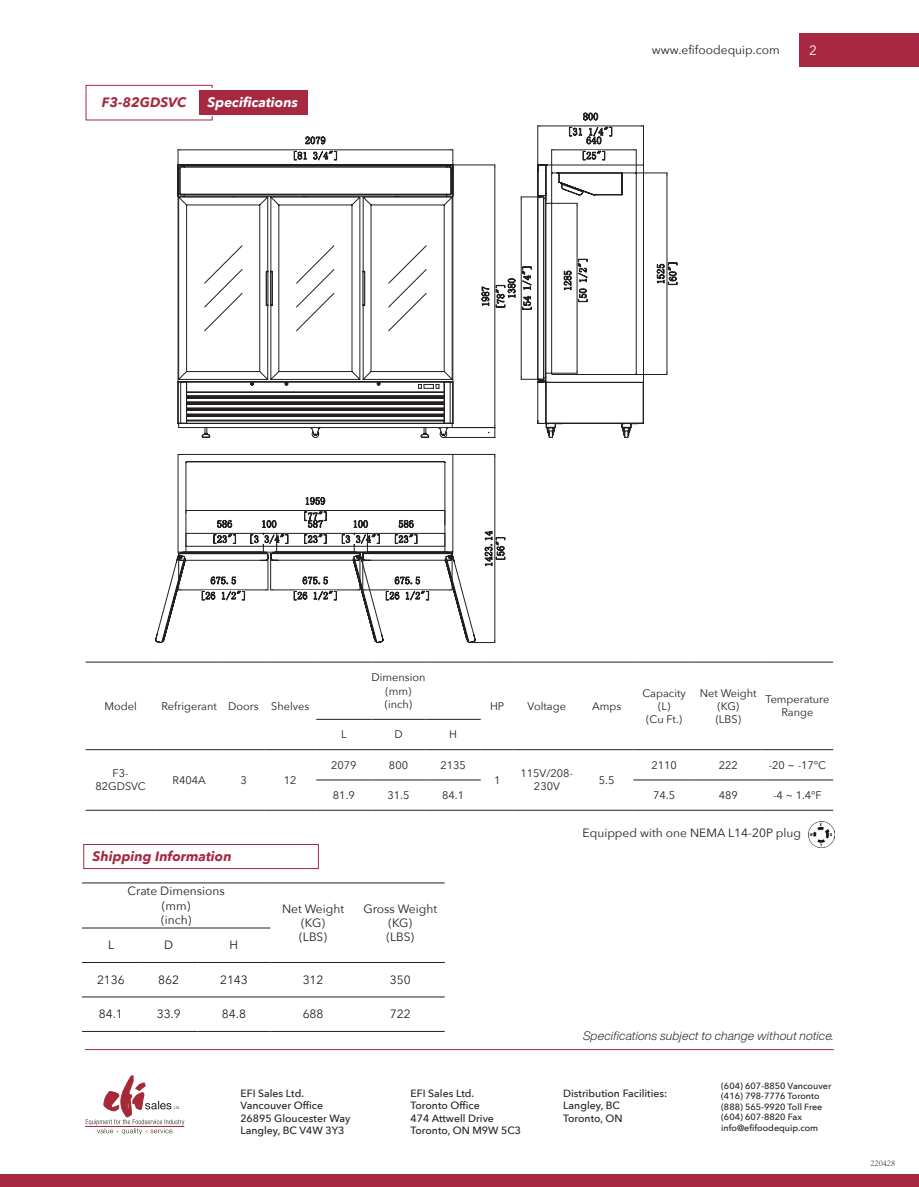
<style>
.page{position:relative;width:919px;height:1187px;background:#fff}
.page>*{position:absolute;margin:0;border:0;box-sizing:border-box;transform-origin:0 0}
.t1{font:italic 700 13.5px "Avenir Next";color:#a72941}
.t2{font:italic 700 13.5px "Avenir Next";color:#fff}
.t3{font:13.5px "Avenir Next";color:#fff}
.t4{font:12px/14.4px "Avenir Next";color:#231f20;text-align:center}
.t5{font:italic 300 12px "Helvetica Now Display";letter-spacing:.02em;color:#231f20}
.t6{font:10.95px/13.2px "Avenir Next";color:#231f20;text-align:center}
.t7{font:500 10.5px/12.6px "Avenir Next";color:#231f20}
.t8{font:500 9px/10.5px "Avenir Next";color:#231f20}
.t9{font:300 9px "Adobe Song Std";color:#231f20}
</style>
<div class="page">
<hr style="left:85px;top:1126px;width:99px;height:1px;background:#a62938">
<svg style="left:86px;top:1075px;width:98px;height:59px"></svg>
<div style="left:0;top:1174px;width:918px;height:12px;background:#a72941"></div>
<div style="left:799px;top:33px;width:119px;height:34px;background:#a72941"></div>
<hr style="left:85px;top:1049px;width:748px;height:1px;background:#a72941">
<div style="left:86px;top:85px;width:126px;height:35px;border:1px solid #a72941"></div>
<div style="left:87px;top:89px;width:137px;height:27px;background:#fff"></div>
<div style="left:199px;top:91px;width:108px;height:24px;background:#a72941"></div>
<hr style="left:86px;top:661px;width:70px;height:1px;background:#231f20">
<hr style="left:156px;top:661px;width:67px;height:1px;background:#231f20">
<hr style="left:223px;top:661px;width:41px;height:1px;background:#231f20">
<hr style="left:264px;top:661px;width:52px;height:1px;background:#231f20">
<hr style="left:316px;top:661px;width:55px;height:1px;background:#231f20">
<hr style="left:371px;top:661px;width:54px;height:1px;background:#231f20">
<hr style="left:425px;top:661px;width:55px;height:1px;background:#231f20">
<hr style="left:480px;top:661px;width:33px;height:1px;background:#231f20">
<hr style="left:513px;top:661px;width:67px;height:1px;background:#231f20">
<hr style="left:580px;top:661px;width:53px;height:1px;background:#231f20">
<hr style="left:633px;top:661px;width:62px;height:1px;background:#231f20">
<hr style="left:695px;top:661px;width:66px;height:1px;background:#231f20">
<hr style="left:761px;top:661px;width:72px;height:1px;background:#231f20">
<hr style="left:316px;top:719px;width:55px;height:1px;background:#231f20">
<hr style="left:371px;top:719px;width:54px;height:1px;background:#231f20">
<hr style="left:425px;top:719px;width:55px;height:1px;background:#231f20">
<hr style="left:86px;top:749px;width:70px;height:1px;background:#231f20">
<hr style="left:156px;top:749px;width:67px;height:1px;background:#231f20">
<hr style="left:223px;top:749px;width:41px;height:1px;background:#231f20">
<hr style="left:264px;top:749px;width:52px;height:1px;background:#231f20">
<hr style="left:316px;top:749px;width:55px;height:1px;background:#231f20">
<hr style="left:371px;top:749px;width:54px;height:1px;background:#231f20">
<hr style="left:425px;top:749px;width:55px;height:1px;background:#231f20">
<hr style="left:480px;top:749px;width:33px;height:1px;background:#231f20">
<hr style="left:513px;top:749px;width:67px;height:1px;background:#231f20">
<hr style="left:580px;top:749px;width:53px;height:1px;background:#231f20">
<hr style="left:633px;top:749px;width:62px;height:1px;background:#231f20">
<hr style="left:695px;top:749px;width:66px;height:1px;background:#231f20">
<hr style="left:761px;top:749px;width:72px;height:1px;background:#231f20">
<hr style="left:316px;top:779px;width:55px;height:1px;background:#231f20">
<hr style="left:371px;top:779px;width:54px;height:1px;background:#231f20">
<hr style="left:425px;top:779px;width:55px;height:1px;background:#231f20">
<hr style="left:633px;top:779px;width:62px;height:1px;background:#231f20">
<hr style="left:695px;top:779px;width:66px;height:1px;background:#231f20">
<hr style="left:761px;top:779px;width:72px;height:1px;background:#231f20">
<hr style="left:86px;top:810px;width:70px;height:1px;background:#231f20">
<hr style="left:156px;top:810px;width:67px;height:1px;background:#231f20">
<hr style="left:223px;top:810px;width:41px;height:1px;background:#231f20">
<hr style="left:264px;top:810px;width:52px;height:1px;background:#231f20">
<hr style="left:316px;top:810px;width:55px;height:1px;background:#231f20">
<hr style="left:371px;top:810px;width:54px;height:1px;background:#231f20">
<hr style="left:425px;top:810px;width:55px;height:1px;background:#231f20">
<hr style="left:480px;top:810px;width:33px;height:1px;background:#231f20">
<hr style="left:513px;top:810px;width:67px;height:1px;background:#231f20">
<hr style="left:580px;top:810px;width:53px;height:1px;background:#231f20">
<hr style="left:633px;top:810px;width:62px;height:1px;background:#231f20">
<hr style="left:695px;top:810px;width:66px;height:1px;background:#231f20">
<hr style="left:761px;top:810px;width:72px;height:1px;background:#231f20">
<hr style="left:666px;top:173px;width:1px;height:201px;background:#231f20">
<hr style="left:635px;top:173px;width:32px;height:1px;background:#231f20">
<hr style="left:635px;top:374px;width:32px;height:1px;background:#231f20">
<svg style="left:657px;top:263px;width:20px;height:21px"></svg>
<svg style="left:161px;top:113px;width:483px;height:530px"></svg>
<hr style="left:82px;top:882px;width:58px;height:1px;background:#231f20">
<hr style="left:140px;top:882px;width:57px;height:1px;background:#231f20">
<hr style="left:197px;top:882px;width:73px;height:1px;background:#231f20">
<hr style="left:270px;top:882px;width:86px;height:1px;background:#231f20">
<hr style="left:356px;top:882px;width:88px;height:1px;background:#231f20">
<hr style="left:82px;top:927px;width:58px;height:1px;background:#231f20">
<hr style="left:140px;top:927px;width:57px;height:1px;background:#231f20">
<hr style="left:197px;top:927px;width:73px;height:1px;background:#231f20">
<hr style="left:82px;top:962px;width:58px;height:1px;background:#231f20">
<hr style="left:140px;top:962px;width:57px;height:1px;background:#231f20">
<hr style="left:197px;top:962px;width:73px;height:1px;background:#231f20">
<hr style="left:270px;top:962px;width:86px;height:1px;background:#231f20">
<hr style="left:356px;top:962px;width:88px;height:1px;background:#231f20">
<hr style="left:82px;top:996px;width:58px;height:1px;background:#231f20">
<hr style="left:140px;top:996px;width:57px;height:1px;background:#231f20">
<hr style="left:197px;top:996px;width:73px;height:1px;background:#231f20">
<hr style="left:270px;top:996px;width:86px;height:1px;background:#231f20">
<hr style="left:356px;top:996px;width:88px;height:1px;background:#231f20">
<hr style="left:82px;top:1031px;width:58px;height:1px;background:#231f20">
<hr style="left:140px;top:1031px;width:57px;height:1px;background:#231f20">
<hr style="left:197px;top:1031px;width:73px;height:1px;background:#231f20">
<hr style="left:270px;top:1031px;width:86px;height:1px;background:#231f20">
<hr style="left:356px;top:1031px;width:88px;height:1px;background:#231f20">
<div style="left:83px;top:844px;width:236px;height:24px;background:#fff;border:1px solid #a72941"></div>
<img style="left:808px;top:821px;width:26px;height:26px">
<p class="t1" style="left:102px;top:91px;width:86px">F3-82GDSVC</p>
<p class="t2" style="left:207px;top:91px;width:92px">Specifications</p>
<p class="t4" style="left:652px;top:42px;width:129px">www.efifoodequip.com</p>
<p class="t3" style="left:809px;top:38px;width:9px">2</p>
<p class="t6" style="left:104px;top:698px;width:34px">Model</p>
<p class="t6" style="left:161px;top:698px;width:149px">Refrigerant Doors Shelves</p>
<p class="t6" style="left:96px;top:766px;width:52px">F3-<br>82GDSVC</p>
<p class="t6" style="left:173px;top:773px;width:35px">R404A</p>
<p class="t6" style="left:240px;top:773px;width:8px">3</p>
<p class="t6" style="left:284px;top:773px;width:14px">12</p>
<p class="t1" style="left:93px;top:844px;width:140px">Shipping Information</p>
<p class="t6" style="left:371px;top:670px;width:55px">Dimension (mm) (inch)</p>
<p class="t6" style="left:341px;top:727px;width:7px">L</p>
<p class="t6" style="left:394px;top:727px;width:10px">D</p>
<p class="t6" style="left:449px;top:727px;width:9px">H</p>
<p class="t6" style="left:490px;top:698px;width:16px">HP</p>
<p class="t6" style="left:527px;top:698px;width:40px">Voltage</p>
<p class="t6" style="left:592px;top:698px;width:31px">Amps</p>
<p class="t6" style="left:642px;top:685px;width:45px">Capacity (L)<br>(Cu Ft.)</p>
<p class="t6" style="left:700px;top:685px;width:58px">Net Weight (KG)<br>(LBS)</p>
<p class="t6" style="left:765px;top:692px;width:65px">Temperature<br>Range</p>
<p class="t6" style="left:331px;top:757px;width:27px">2079</p>
<p class="t6" style="left:389px;top:757px;width:21px">800</p>
<p class="t6" style="left:440px;top:757px;width:27px">2135</p>
<p class="t6" style="left:651px;top:757px;width:27px">2110</p>
<p class="t6" style="left:718px;top:757px;width:21px">222</p>
<p class="t6" style="left:768px;top:757px;width:59px">-20 ~ -17°C</p>
<p class="t6" style="left:494px;top:773px;width:8px">1</p>
<p class="t6" style="left:520px;top:766px;width:54px">115V/208-<br>230V</p>
<p class="t6" style="left:599px;top:773px;width:17px">5.5</p>
<p class="t6" style="left:333px;top:788px;width:23px">81.9</p>
<p class="t6" style="left:387px;top:788px;width:23px">31.5</p>
<p class="t6" style="left:442px;top:788px;width:23px">84.1</p>
<p class="t6" style="left:653px;top:788px;width:23px">74.5</p>
<p class="t6" style="left:718px;top:788px;width:21px">489</p>
<p class="t6" style="left:773px;top:788px;width:50px">-4 ~ 1.4°F</p>
<p class="t4" style="left:582px;top:825px;width:220px">Equipped with one NEMA L14-20P plug</p>
<p class="t4" style="left:127px;top:883px;width:99px">Crate Dimensions (mm)<br>(inch)</p>
<p class="t4" style="left:282px;top:900px;width:64px">Net Weight (KG)<br>(LBS)</p>
<p class="t4" style="left:363px;top:900px;width:75px">Gross Weight (KG)<br>(LBS)</p>
<p class="t4" style="left:108px;top:937px;width:8px">L</p>
<p class="t4" style="left:164px;top:937px;width:11px">D</p>
<p class="t4" style="left:230px;top:937px;width:10px">H</p>
<p class="t4" style="left:97px;top:972px;width:29px">2136</p>
<p class="t4" style="left:158px;top:972px;width:22px">862</p>
<p class="t4" style="left:220px;top:972px;width:29px">2143</p>
<p class="t4" style="left:303px;top:972px;width:22px">312</p>
<p class="t4" style="left:390px;top:972px;width:22px">350</p>
<p class="t4" style="left:99px;top:1006px;width:25px">84.1</p>
<p class="t4" style="left:157px;top:1006px;width:25px">33.9</p>
<p class="t4" style="left:222px;top:1006px;width:25px">84.8</p>
<p class="t4" style="left:303px;top:1006px;width:22px">688</p>
<p class="t4" style="left:390px;top:1006px;width:22px">722</p>
<p class="t5" style="left:583px;top:1027px;width:252px">Specifications subject to change without notice.</p>
<p class="t7" style="left:240px;top:1086px;width:111px">EFI Sales Ltd.<br>Vancouver Office<br>26895 Gloucester Way<br>Langley, BC V4W 3Y3</p>
<p class="t7" style="left:563px;top:1086px;width:105px">Distribution Facilities:<br>Langley, BC<br>Toronto, ON</p>
<p class="t7" style="left:410px;top:1086px;width:112px">EFI Sales Ltd.<br>Toronto Office<br>474 Attwell Drive<br>Toronto, ON M9W 5C3</p>
<p class="t8" style="left:721px;top:1080px;width:112px">(604) 607-8850 Vancouver (416) 798-7776 Toronto (888) 565-9920 Toll Free (604) 607-8820 Fax info@efifoodequip.com</p>
<p class="t9" style="left:870px;top:1157px;width:26px">220428</p>
</div>
